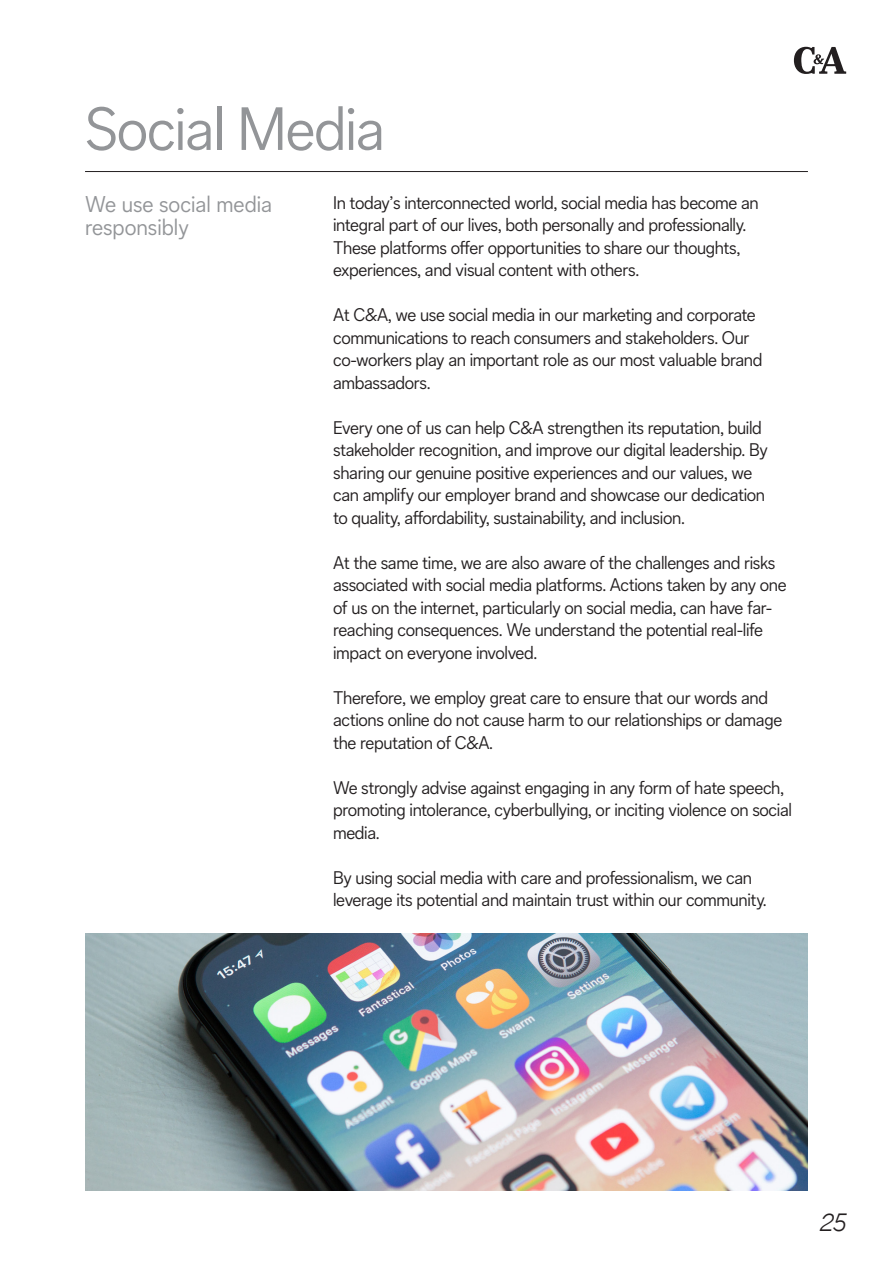
<style>
.page{position:relative;width:893px;height:1263px;background:#fff}
.page>*{position:absolute;margin:0;border:0;box-sizing:border-box;transform-origin:0 0}
.Headlines{font:300 60px "CA Sans";letter-spacing:-.02em;color:#939598}
.t1{font:italic 300 25.5px "CA Sans";color:#231f20}
.t2{font:300 22.5px/22.5px "CA Sans";color:#939598}
.t3{font:300 18px/22.5px "CA Sans";letter-spacing:-.02em;color:#231f20}
</style>
<div class="page">
<svg style="left:794px;top:47px;width:52px;height:27px"></svg>
<img style="left:85px;top:933px;width:723px;height:258px">
<hr style="left:85px;top:171px;width:723px;height:1px;background:#231f20">
<p class="Headlines" style="left:85px;top:93px;width:301px">Social Media</p>
<p class="t2" style="left:85px;top:193px;width:189px">We use social media responsibly</p>
<p class="t3" style="left:333px;top:191px;width:427px">In today’s interconnected world, social media has become an integral part of our lives, both personally and professionally.<br>These platforms offer opportunities to share our thoughts, experiences, and visual content with others.</p>
<p class="t3" style="left:333px;top:304px;width:431px">At C&amp;A, we use social media in our marketing and corporate communications to reach consumers and stakeholders. Our co-workers play an important role as our most valuable brand ambassadors.</p>
<p class="t3" style="left:333px;top:416px;width:436px">Every one of us can help C&amp;A strengthen its reputation, build stakeholder recognition, and improve our digital leadership. By sharing our genuine positive experiences and our values, we</p>
<p class="t3" style="left:333px;top:484px;width:434px">can amplify our employer brand and showcase our dedication to quality, affordability, sustainability, and inclusion.</p>
<p class="t3" style="left:333px;top:551px;width:455px">At the same time, we are also aware of the challenges and risks associated with social media platforms. Actions taken by any one of us on the internet, particularly on social media, can have far&shy;reaching consequences. We understand the potential real-life impact on everyone involved.</p>
<p class="t3" style="left:333px;top:686px;width:451px">Therefore, we employ great care to ensure that our words and actions online do not cause harm to our relationships or damage the reputation of C&amp;A.</p>
<p class="t3" style="left:333px;top:776px;width:460px">We strongly advise against engaging in any form of hate speech, promoting intolerance, cyberbullying, or inciting violence on social media.</p>
<p class="t3" style="left:333px;top:866px;width:435px">By using social media with care and professionalism, we can leverage its potential and maintain trust within our community.</p>
<h2 class="t1" style="left:820px;top:1207px;width:28px">25</h2>
</div>
